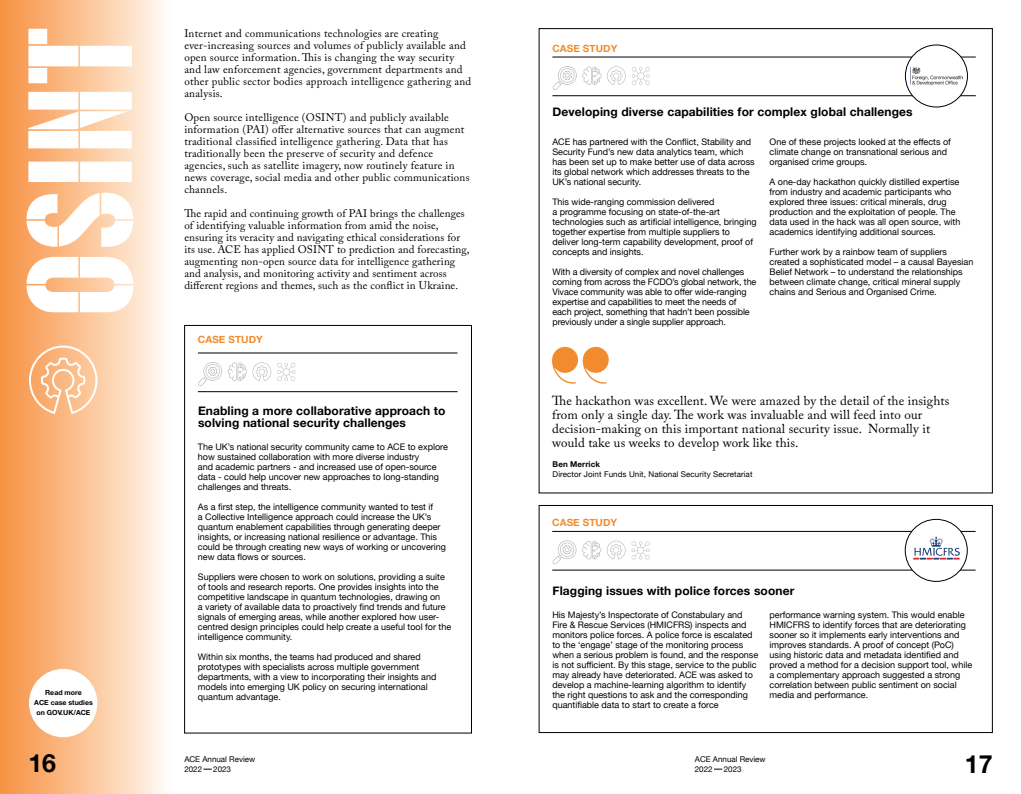
<style>
.page{position:relative;width:1021px;height:794px;background:#fff}
.page>*{position:absolute;margin:0;border:0;box-sizing:border-box;transform-origin:0 0}
.t1{font:148px "Ace Stencil";color:#fff}
.t2{font:700 25px "Helvetica Neue";color:#000}
.t3{font:13px/14px "Adobe Caslon Pro";letter-spacing:.01em;color:#000}
.t4{font:700 12px/12px "Helvetica Neue";letter-spacing:.01em;color:#000}
.t5{font:11px/12px "Adobe Caslon Pro";letter-spacing:.02em;color:#000}
.t6{font:700 10px "Helvetica Neue";letter-spacing:.01em;color:#f28b2d}
.t7{font:9px/10px "Helvetica Neue";color:#000}
.t8{font:8px/9.5px "Helvetica Neue";letter-spacing:.01em;color:#000}
.t9{font:700 8px "Helvetica Neue";letter-spacing:.01em;color:#000}
.t10{font:700 7px "Helvetica Neue";color:#000}
</style>
<div class="page">
<div style="left:0;top:0;width:170px;height:794px;background:linear-gradient(to right,#f7903f,#fffbf4)"></div>
<svg style="left:29px;top:345px;width:68px;height:69px;background:#fbc497"></svg>
<div style="left:184px;top:325px;width:287px;height:408px;border:1px solid #000"></div>
<svg style="left:198px;top:362px;width:24px;height:24px"></svg>
<svg style="left:277px;top:363px;width:18px;height:18px"></svg>
<svg style="left:228px;top:362px;width:43px;height:19px"></svg>
<hr style="left:198px;top:353px;width:259px;height:1px;background:#000">
<hr style="left:198px;top:391px;width:259px;height:1px;background:#000">
<svg style="left:632px;top:67px;width:18px;height:18px"></svg>
<svg style="left:552px;top:66px;width:49px;height:24px"></svg>
<svg style="left:607px;top:66px;width:18px;height:19px"></svg>
<hr style="left:552px;top:57px;width:423px;height:1px;background:#000">
<hr style="left:552px;top:95px;width:423px;height:1px;background:#000">
<div style="left:905px;top:45px;width:62px;height:62px;background:#fff;border-radius:50%"></div>
<div style="left:905px;top:45px;width:62px;height:62px;border:1px solid #000;border-radius:50%"></div>
<img style="left:910px;top:66px;width:52px;height:20px">
<div style="left:29px;top:669px;width:68px;height:68px;background:#fff;border-radius:50%"></div>
<svg style="left:552px;top:347px;width:56px;height:37px"></svg>
<div style="left:539px;top:505px;width:453px;height:228px;border:1px solid #000"></div>
<svg style="left:552px;top:540px;width:24px;height:24px"></svg>
<svg style="left:631px;top:541px;width:19px;height:18px"></svg>
<svg style="left:582px;top:541px;width:19px;height:18px"></svg>
<svg style="left:607px;top:541px;width:18px;height:18px"></svg>
<hr style="left:552px;top:531px;width:423px;height:1px;background:#000">
<hr style="left:552px;top:570px;width:423px;height:1px;background:#000">
<div style="left:905px;top:519px;width:62px;height:62px;background:#fff;border-radius:50%"></div>
<div style="left:905px;top:519px;width:62px;height:62px;border:1px solid #000;border-radius:50%"></div>
<svg style="left:913px;top:537px;width:46px;height:22px"></svg>
<p class="t1" style="left:26px;top:318px;width:293px;rotate:-90deg">osint</p>
<p class="t5" style="left:184px;top:27px;width:288px">Internet and communications technologies are creating ever-increasing sources and volumes of publicly available and open source information. This is changing the way security and law enforcement agencies, government departments and other public sector bodies approach intelligence gathering and analysis.</p>
<p class="t5" style="left:184px;top:111px;width:287px">Open source intelligence (OSINT) and publicly available information (PAI) offer alternative sources that can augment traditional classified intelligence gathering. Data that has traditionally been the preserve of security and defence agencies, such as satellite imagery, now routinely feature in news coverage, social media and other public communications channels.</p>
<p class="t5" style="left:184px;top:207px;width:287px">The rapid and continuing growth of PAI brings the challenges of identifying valuable information from amid the noise, ensuring its veracity and navigating ethical considerations for its use. ACE has applied OSINT to prediction and forecasting, augmenting non-open source data for intelligence gathering and analysis, and monitoring activity and sentiment across different regions and themes, such as the conflict in Ukraine.</p>
<p class="t10" style="left:45px;top:687px;width:38px">Read more</p>
<p class="t10" style="left:34px;top:697px;width:60px">ACE case studies</p>
<p class="t10" style="left:37px;top:707px;width:55px">on GOV.UK/ACE</p>
<p class="t6" style="left:198px;top:332px;width:67px">CASE STUDY</p>
<p class="t4" style="left:198px;top:405px;width:249px">Enabling a more collaborative approach to solving national security challenges</p>
<p class="t7" style="left:198px;top:442px;width:251px">The UK’s national security community came to ACE to explore how sustained collaboration with more diverse industry<br>and academic partners - and increased use of open-source data - could help uncover new approaches to long-standing challenges and threats.</p>
<p class="t7" style="left:198px;top:502px;width:250px">As a first step, the intelligence community wanted to test if<br>a Collective Intelligence approach could increase the UK’s quantum enablement capabilities through generating deeper insights, or increasing national resilience or advantage. This could be through creating new ways of working or uncovering new data flows or sources.</p>
<p class="t7" style="left:198px;top:572px;width:255px">Suppliers were chosen to work on solutions, providing a suite of tools and research reports. One provides insights into the competitive landscape in quantum technologies, drawing on<br>a variety of available data to proactively find trends and future signals of emerging areas, while another explored how user&shy;centred design principles could help create a useful tool for the intelligence community.</p>
<p class="t7" style="left:198px;top:652px;width:240px">Within six months, the teams had produced and shared prototypes with specialists across multiple government departments, with a view to incorporating their insights and models into emerging UK policy on securing international quantum advantage.</p>
<p class="t6" style="left:552px;top:40px;width:67px">CASE STUDY</p>
<p class="t4" style="left:552px;top:106px;width:361px">Developing diverse capabilities for complex global challenges</p>
<p class="t7" style="left:552px;top:138px;width:204px">ACE has partnered with the Conflict, Stability and Security Fund’s new data analytics team, which has been set up to make better use of data across its global network which addresses threats to the UK’s national security.</p>
<p class="t7" style="left:552px;top:198px;width:206px">This wide-ranging commission delivered<br>a programme focusing on state-of-the-art technologies such as artificial intelligence, bringing together expertise from multiple suppliers to deliver long-term capability development, proof of concepts and insights.</p>
<p class="t7" style="left:552px;top:268px;width:205px">With a diversity of complex and novel challenges coming from across the FCDO’s global network, the Vivace community was able to offer wide-ranging expertise and capabilities to meet the needs of each project, something that hadn’t been possible previously under a single supplier approach.</p>
<p class="t7" style="left:769px;top:138px;width:183px">One of these projects looked at the effects of climate change on transnational serious and organised crime groups.</p>
<p class="t7" style="left:769px;top:178px;width:192px">A one-day hackathon quickly distilled expertise from industry and academic participants who explored three issues: critical minerals, drug production and the exploitation of people. The data used in the hack was all open source, with academics identifying additional sources.</p>
<p class="t7" style="left:769px;top:248px;width:205px">Further work by a rainbow team of suppliers created a sophisticated model – a causal Bayesian Belief Network – to understand the relationships between climate change, critical mineral supply chains and Serious and Organised Crime.</p>
<p class="t3" style="left:552px;top:393px;width:398px">The hackathon was excellent. We were amazed by the detail of the insights from only a single day. The work was invaluable and will feed into our decision-making on this important national security issue. Normally it would take us weeks to develop work like this.</p>
<p class="t9" style="left:552px;top:458px;width:49px">Ben Merrick</p>
<p class="t8" style="left:552px;top:470px;width:201px">Director Joint Funds Unit, National Security Secretariat</p>
<p class="t6" style="left:552px;top:514px;width:67px">CASE STUDY</p>
<p class="t4" style="left:552px;top:585px;width:243px">Flagging issues with police forces sooner</p>
<p class="t7" style="left:552px;top:610px;width:207px">His Majesty’s Inspectorate of Constabulary and Fire &amp; Rescue Services (HMICFRS) inspects and monitors police forces. A police force is escalated to the ‘engage’ stage of the monitoring process when a serious problem is found, and the response is not sufficient. By this stage, service to the public may already have deteriorated. ACE was asked to develop a machine-learning algorithm to identify the right questions to ask and the corresponding quantifiable data to start to create a force</p>
<p class="t7" style="left:769px;top:610px;width:204px">performance warning system. This would enable HMICFRS to identify forces that are deteriorating sooner so it implements early interventions and improves standards. A proof of concept (PoC) using historic data and metadata identified and proved a method for a decision support tool, while a complementary approach suggested a strong correlation between public sentiment on social media and performance.</p>
<p class="t2" style="left:28px;top:743px;width:29px">16</p>
<p class="t2" style="left:964px;top:744px;width:29px">17</p>
<p class="t8" style="left:184px;top:755px;width:72px">ACE Annual Review<br>2022</p>
<p class="t8" style="left:213px;top:764px;width:19px">2023</p>
<p class="t8" style="left:694px;top:755px;width:72px">ACE Annual Review<br>2022</p>
<p class="t8" style="left:723px;top:764px;width:19px">2023</p>
</div>
